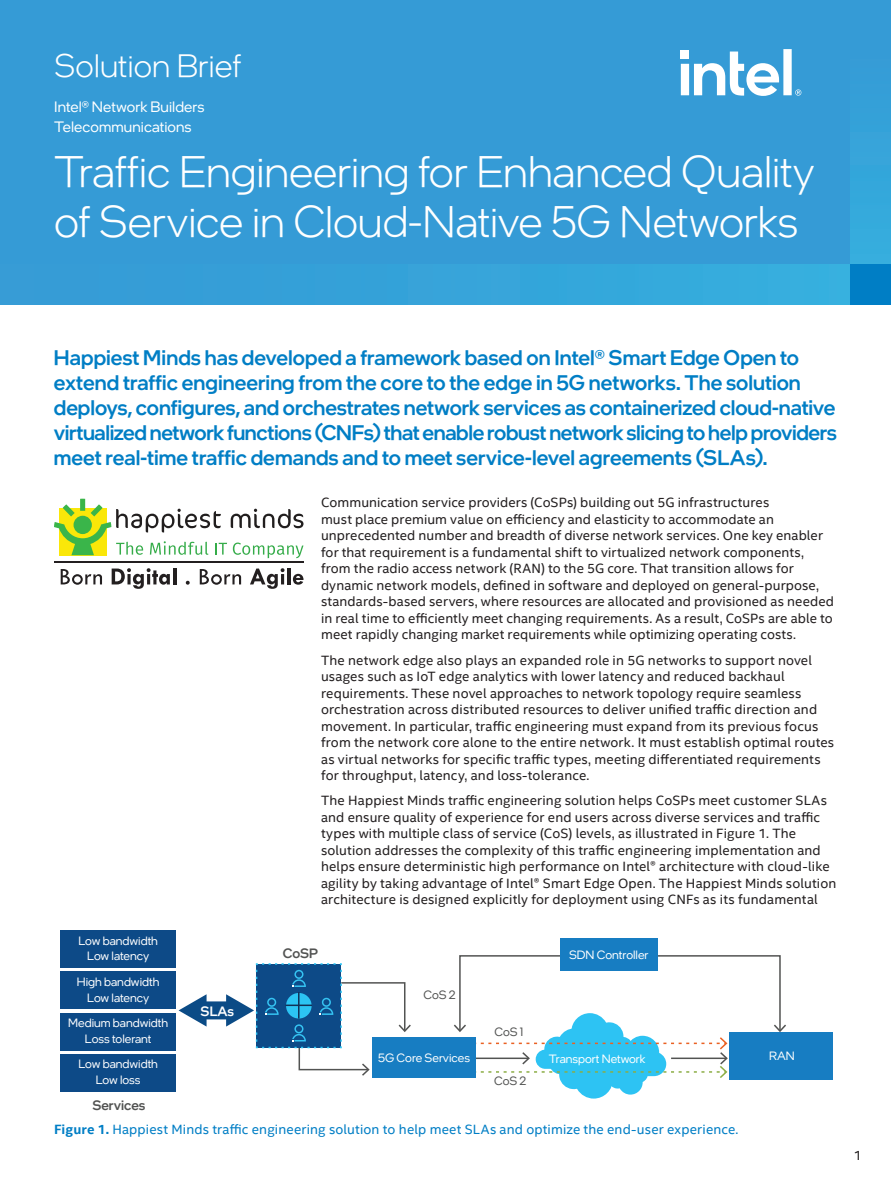
<style>
.page{position:relative;width:891px;height:1188px;background:#fff}
.page>*{position:absolute;margin:0;border:0;box-sizing:border-box;transform-origin:0 0}
.t1{font:300 45px/49.5px "Intel One Display";letter-spacing:-.005em;color:#fff}
.t2{font:300 33px "Intel One Display";color:#fff}
.t3{font:500 21px/25.2px "Intel One Display";letter-spacing:-.005em;color:#007ec5}
.t4{font:15px/19.2px "Intel One Display";letter-spacing:.01em;color:#fff}
.t5{font:13.5px/16.5px "Intel Clear";letter-spacing:.01em;color:#231f20}
.t6{font:13.5px "Intel Clear";letter-spacing:.015em;color:#007ec5}
.t7{font:500 13.5px "Intel One Display";color:#525352}
.t8{font:500 13.5px "Intel One Display";color:#fff}
.t9{font:12px/15.9px "Intel One Display";color:#fff;text-align:center}
.t10{font:12px "Intel One Display";color:#525352}
.s1{font-weight:700}
</style>
<div class="page">
<div style="left:0;top:0;width:891px;height:305px;background:#359bd6"></div>
<div style="left:561px;top:939px;width:97px;height:32px;background:#177dc2"></div>
<div style="left:729px;top:1032px;width:103px;height:48px;background:#177dc2"></div>
<div style="left:60px;top:930px;width:115px;height:38px;background:#0d4a87"></div>
<div style="left:60px;top:971px;width:115px;height:38px;background:#0d4a87"></div>
<div style="left:60px;top:1013px;width:115px;height:37px;background:#0d4a87"></div>
<div style="left:60px;top:1054px;width:115px;height:38px;background:#0d4a87"></div>
<div style="left:202px;top:1001px;width:29px;height:18px;background:#0b4b86"></div>
<svg style="left:179px;top:994px;width:28px;height:33px"></svg>
<svg style="left:226px;top:963px;width:185px;height:113px"></svg>
<svg style="left:454px;top:954px;width:332px;height:145px"></svg>
<div style="left:372px;top:1037px;width:104px;height:40px;background:#177dc2"></div>
<hr style="left:54px;top:562px;width:250px;height:1px;background:#231f20">
<svg style="left:54px;top:499px;width:250px;height:59px"></svg>
<svg style="left:61px;top:569px;width:41px;height:16px"></svg>
<svg style="left:112px;top:568px;width:58px;height:21px"></svg>
<hr style="left:173px;top:568px;width:3px;height:16px;background:#231f20">
<svg style="left:186px;top:581px;width:4px;height:4px"></svg>
<svg style="left:200px;top:569px;width:41px;height:16px"></svg>
<svg style="left:250px;top:568px;width:35px;height:21px"></svg>
<hr style="left:287px;top:568px;width:4px;height:16px;background:#231f20">
<svg style="left:293px;top:574px;width:11px;height:11px"></svg>
<svg style="left:681px;top:49px;width:120px;height:47px"></svg>
<div style="left:0;top:264px;width:891px;height:41px;background:#35a3d9"></div>
<div style="left:850px;top:53px;width:41px;height:252px;background:#35a5da"></div>
<div style="left:850px;top:264px;width:41px;height:41px;background:#007ec5"></div>
<h2 class="t2" style="left:54px;top:45px;width:189px">Solution Brief</h2>
<p class="t4" style="left:54px;top:97px;width:152px">Intel® Network Builders<br>Telecommunications</p>
<h1 class="t1" style="left:54px;top:146px;width:762px">Traffic Engineering for Enhanced Quality of Service in Cloud-Native 5G Networks</h1>
<p class="t3" style="left:54px;top:344px;width:785px">Happiest Minds has developed a framework based on Intel® Smart Edge Open to extend traffic engineering from the core to the edge in 5G networks. The solution deploys, configures, and orchestrates network services as containerized cloud-native virtualized network functions (CNFs) that enable robust network slicing to help providers meet real-time traffic demands and to meet service-level agreements (SLAs).</p>
<p class="t9" style="left:78px;top:932px;width:81px">Low bandwidth<br>Low latency</p>
<p class="t9" style="left:77px;top:973px;width:84px">High bandwidth<br>Low latency</p>
<p class="t9" style="left:68px;top:1015px;width:101px">Medium bandwidth<br>Loss tolerant</p>
<p class="t9" style="left:78px;top:1056px;width:81px">Low bandwidth<br>Low loss</p>
<p class="t7" style="left:92px;top:1096px;width:54px">Services</p>
<p class="t8" style="left:201px;top:1002px;width:35px">SLAs</p>
<p class="t5" style="left:321px;top:494px;width:515px">Communication service providers (CoSPs) building out 5G infrastructures<br>must place premium value on efficiency and elasticity to accommodate an unprecedented number and breadth of diverse network services. One key enabler for that requirement is a fundamental shift to virtualized network components, from the radio access network (RAN) to the 5G core. That transition allows for dynamic network models, defined in software and deployed on general-purpose, standards-based servers, where resources are allocated and provisioned as needed in real time to efficiently meet changing requirements. As a result, CoSPs are able to meet rapidly changing market requirements while optimizing operating costs.</p>
<p class="t5" style="left:321px;top:651px;width:515px">The network edge also plays an expanded role in 5G networks to support novel usages such as IoT edge analytics with lower latency and reduced backhaul requirements. These novel approaches to network topology require seamless orchestration across distributed resources to deliver unified traffic direction and movement. In particular, traffic engineering must expand from its previous focus from the network core alone to the entire network. It must establish optimal routes as virtual networks for specific traffic types, meeting differentiated requirements for throughput, latency, and loss-tolerance.</p>
<p class="t5" style="left:321px;top:792px;width:517px">The Happiest Minds traffic engineering solution helps CoSPs meet customer SLAs and ensure quality of experience for end users across diverse services and traffic types with multiple class of service (CoS) levels, as illustrated in Figure 1. The solution addresses the complexity of this traffic engineering implementation and helps ensure deterministic high performance on Intel® architecture with cloud-like agility by taking advantage of Intel® Smart Edge Open. The Happiest Minds solution architecture is designed explicitly for deployment using CNFs as its fundamental</p>
<p class="t7" style="left:283px;top:944px;width:37px">CoSP</p>
<p class="t10" style="left:423px;top:987px;width:34px">CoS 2</p>
<p class="t9" style="left:378px;top:1050px;width:93px">5G Core Services</p>
<p class="t9" style="left:569px;top:946px;width:81px">SDN Controller</p>
<p class="t10" style="left:494px;top:1025px;width:31px">CoS 1</p>
<p class="t10" style="left:494px;top:1074px;width:34px">CoS 2</p>
<p class="t9" style="left:549px;top:1051px;width:98px">Transport Network</p>
<p class="t9" style="left:769px;top:1048px;width:27px">RAN</p>
<p class="t6" style="left:54px;top:1120px;width:686px"><span class="s1">Figure 1.</span> Happiest Minds traffic engineering solution to help meet SLAs and optimize the end-user experience.</p>
<p class="t5" style="left:854px;top:1146px;width:10px">1</p>
</div>
